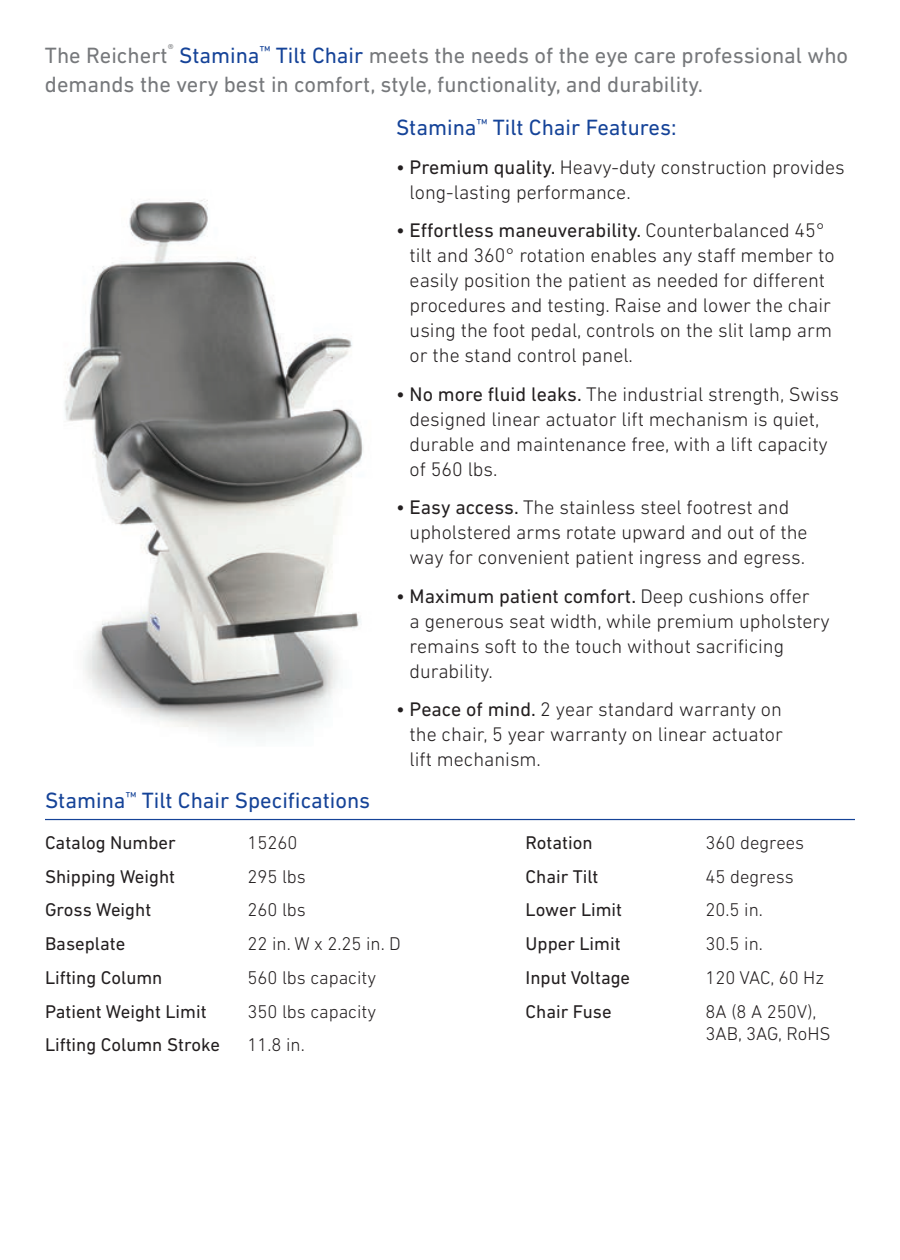
<style>
.page{position:relative;width:900px;height:1260px;background:#fff}
.page>*{position:absolute;margin:0;border:0;box-sizing:border-box;transform-origin:0 0}
.t1{font:22.5px/28.8px "DIN Next LT Pro";color:#76787b}
.t2{font:22.5px "DIN Next LT Pro";color:#154398}
.t3{font:300 20px/25px "DIN Next LT Pro";color:#231f20}
.t4{font:18.75px "DIN Next LT Pro";color:#231f20}
.t5{font:300 18.75px/22.5px "DIN Next LT Pro";color:#231f20}
.s1{color:#154398}
.s2{font-weight:400}
</style>
<div class="page">
<img style="left:64px;top:199px;width:299px;height:538px">
<hr style="left:45px;top:819px;width:810px;height:1px;background:#154398">
<p class="t1" style="left:45px;top:41px;width:805px">The Reichert<sup>®</sup> <span class="s1">Stamina</span><sup>™</sup> <span class="s1">Tilt Chair</span> meets the needs of the eye care professional who demands the very best in comfort, style, functionality, and durability.</p>
<p class="t2" style="left:45px;top:787px;width:327px">Stamina<sup>™</sup> Tilt Chair Specifications</p>
<p class="t2" style="left:396px;top:115px;width:282px">Stamina<sup>™</sup> Tilt Chair Features:</p>
<p class="t3" style="left:410px;top:154px;width:437px;text-indent:-14px"><span class="s2">• Premium quality.</span> Heavy-duty construction provides long-lasting performance.</p>
<p class="t3" style="left:410px;top:218px;width:426px;text-indent:-14px"><span class="s2">• Effortless maneuverability.</span> Counterbalanced 45° tilt and 360° rotation enables any staff member to easily position the patient as needed for different procedures and testing. Raise and lower the chair using the foot pedal, controls on the slit lamp arm or the stand control panel.</p>
<p class="t3" style="left:410px;top:381px;width:431px;text-indent:-14px"><span class="s2">• No more fluid leaks.</span> The industrial strength, Swiss designed linear actuator lift mechanism is quiet, durable and maintenance free, with a lift capacity of 560 lbs.</p>
<p class="t3" style="left:410px;top:495px;width:400px;text-indent:-14px"><span class="s2">• Easy access.</span> The stainless steel footrest and upholstered arms rotate upward and out of the way for convenient patient ingress and egress.</p>
<p class="t3" style="left:410px;top:583px;width:422px;text-indent:-14px"><span class="s2">• Maximum patient comfort.</span> Deep cushions offer<br>a generous seat width, while premium upholstery remains soft to the touch without sacrificing durability.</p>
<p class="t3" style="left:410px;top:697px;width:375px;text-align:justify;text-indent:-14px"><span class="s2">• Peace of mind.</span> 2 year standard warranty on the chair, 5 year warranty on linear actuator lift mechanism.</p>
<p class="t4" style="left:45px;top:832px;width:132px">Catalog Number</p>
<p class="t5" style="left:247px;top:831px;width:51px">15260</p>
<p class="t4" style="left:45px;top:865px;width:132px">Shipping Weight</p>
<p class="t5" style="left:248px;top:865px;width:60px">295 lbs</p>
<p class="t4" style="left:45px;top:899px;width:108px">Gross Weight</p>
<p class="t5" style="left:248px;top:898px;width:60px">260 lbs</p>
<p class="t4" style="left:45px;top:933px;width:82px">Baseplate</p>
<p class="t5" style="left:248px;top:932px;width:155px">22 in. W x 2.25 in. D</p>
<p class="t4" style="left:45px;top:967px;width:119px">Lifting Column</p>
<p class="t5" style="left:248px;top:966px;width:130px">560 lbs capacity</p>
<p class="t4" style="left:45px;top:1000px;width:163px">Patient Weight Limit</p>
<p class="t5" style="left:248px;top:1000px;width:130px">350 lbs capacity</p>
<p class="t4" style="left:45px;top:1034px;width:177px">Lifting Column Stroke</p>
<p class="t5" style="left:248px;top:1033px;width:59px">11.8 in.</p>
<p class="t4" style="left:526px;top:832px;width:69px">Rotation</p>
<p class="t5" style="left:706px;top:831px;width:100px">360 degrees</p>
<p class="t4" style="left:526px;top:865px;width:74px">Chair Tilt</p>
<p class="t5" style="left:706px;top:865px;width:90px">45 degress</p>
<p class="t4" style="left:526px;top:899px;width:98px">Lower Limit</p>
<p class="t5" style="left:706px;top:898px;width:59px">20.5 in.</p>
<p class="t4" style="left:526px;top:933px;width:97px">Upper Limit</p>
<p class="t5" style="left:706px;top:932px;width:59px">30.5 in.</p>
<p class="t4" style="left:526px;top:967px;width:106px">Input Voltage</p>
<p class="t5" style="left:706px;top:966px;width:120px">120 VAC, 60 Hz</p>
<p class="t4" style="left:526px;top:1000px;width:88px">Chair Fuse</p>
<p class="t5" style="left:706px;top:1000px;width:127px">8A (8 A 250V),<br>3AB, 3AG, RoHS</p>
</div>
